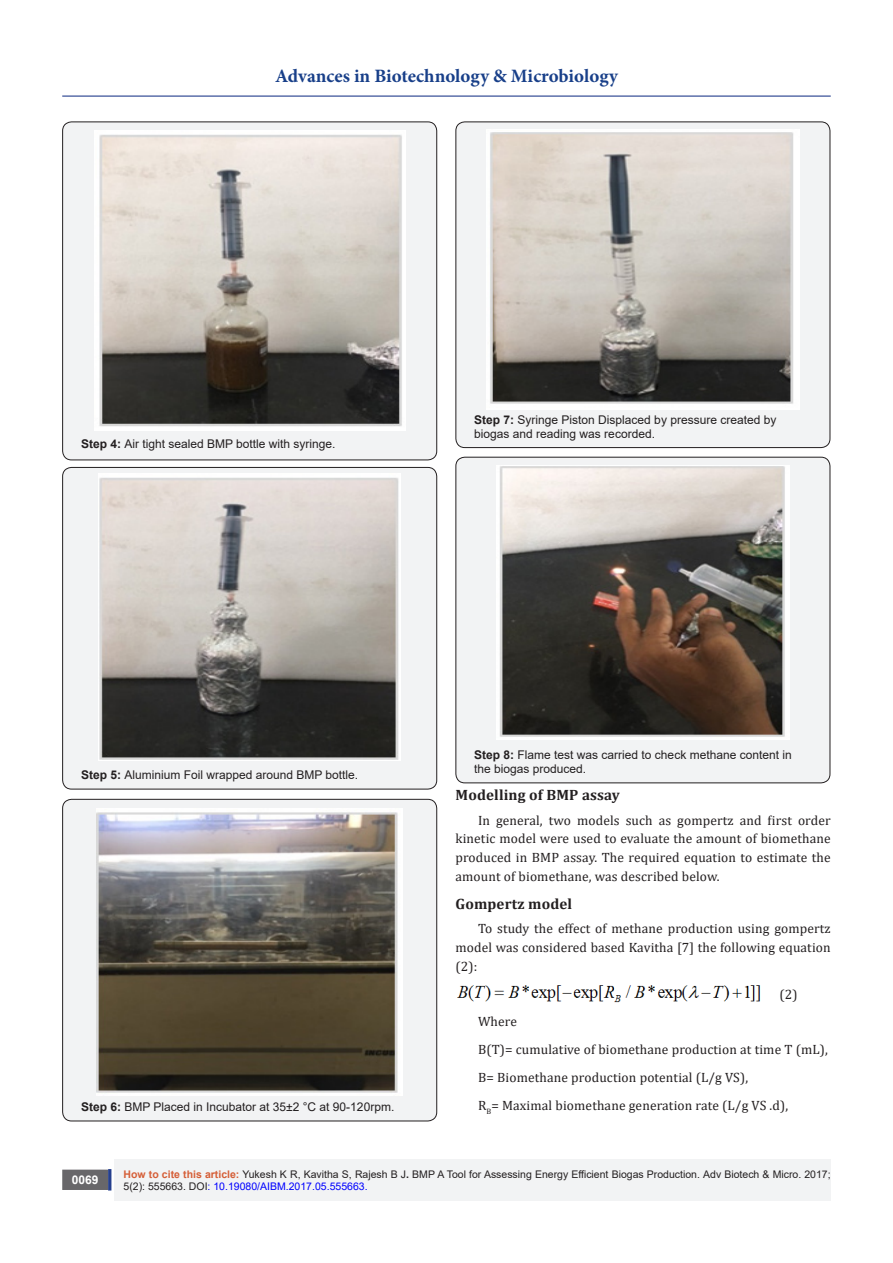
<style>
.page{position:relative;width:893px;height:1263px;background:#fff}
.page>*{position:absolute;margin:0;border:0;box-sizing:border-box;transform-origin:0 0}
.t1{font:700 18.9px "Minion Pro";color:#183f89}
.t2{font:700 15px "Cambria";letter-spacing:.01em;color:#231f20}
.t3{font:13.5px/18.8px "Cambria";letter-spacing:.01em;color:#231f20;text-align:justify}
.t4{font:12px/14.4px "Arial";color:#231f20}
.t5{font:700 12px "Arial";color:#fff}
.t6{font:10.5px/12.6px "Arial";color:#231f20}
.s1{font-weight:700}
.s2{font-weight:700;color:#d55e37}
.s3{color:#00f}
</style>
<div class="page">
<div style="left:115px;top:1160px;width:716px;height:41px;background:#f2f3f4"></div>
<div style="left:63px;top:1170px;width:44px;height:19px;background:#68676a"></div>
<div style="left:62px;top:1169px;width:46px;height:21px;border:2px solid #68676a"></div>
<div style="left:108px;top:1169px;width:3px;height:21px;background:#253f8e;border:2px solid #253f8e"></div>
<hr style="left:62px;top:96px;width:769px;height:1px;background:#253f8e">
<div style="left:63px;top:122px;width:374px;height:338px;background:#f2f3f4;border-radius:9px"></div>
<div style="left:62px;top:122px;width:375px;height:338px;border:1px solid #231f20;border-radius:9px"></div>
<img style="left:94px;top:131px;width:311px;height:299px">
<div style="left:63px;top:467px;width:374px;height:322px;background:#f2f3f4;border-radius:9px"></div>
<div style="left:62px;top:467px;width:375px;height:322px;border:1px solid #231f20;border-radius:9px"></div>
<img style="left:99px;top:473px;width:301px;height:288px">
<div style="left:63px;top:799px;width:374px;height:322px;background:#f2f3f4;border-radius:9px"></div>
<div style="left:62px;top:799px;width:375px;height:322px;border:1px solid #231f20;border-radius:9px"></div>
<img style="left:96px;top:808px;width:307px;height:287px">
<div style="left:456px;top:122px;width:374px;height:326px;background:#f2f3f4;border-radius:9px"></div>
<div style="left:455px;top:122px;width:375px;height:326px;border:1px solid #231f20;border-radius:9px"></div>
<img style="left:487px;top:129px;width:312px;height:280px">
<div style="left:456px;top:457px;width:374px;height:326px;background:#f2f3f4;border-radius:9px"></div>
<div style="left:455px;top:457px;width:375px;height:326px;border:1px solid #231f20;border-radius:9px"></div>
<img style="left:496px;top:465px;width:293px;height:274px">
<img style="left:457px;top:985px;width:304px;height:18px">
<h1 class="t1" style="left:275px;top:63px;width:344px">Advances in Biotechnology &amp; Microbiology</h1>
<p class="t4" style="left:81px;top:436px;width:256px"><span class="s1">Step 4:</span> Air tight sealed BMP bottle with syringe.</p>
<p class="t4" style="left:474px;top:412px;width:304px"><span class="s1">Step 7:</span> Syringe Piston Displaced by pressure created by biogas and reading was recorded.</p>
<p class="t4" style="left:81px;top:767px;width:279px"><span class="s1">Step 5:</span> Aluminium Foil wrapped around BMP bottle.</p>
<p class="t4" style="left:81px;top:1099px;width:315px"><span class="s1">Step 6:</span> BMP Placed in Incubator at 35±2 °C at 90-120rpm.</p>
<p class="t4" style="left:474px;top:747px;width:319px"><span class="s1">Step 8:</span> Flame test was carried to check methane content in the biogas produced.</p>
<p class="t2" style="left:455px;top:784px;width:166px">Modelling of BMP assay</p>
<p class="t3" style="left:455px;top:810px;width:377px;text-indent:22px">In general, two models such as gompertz and first order kinetic model were used to evaluate the amount of biomethane produced in BMP assay. The required equation to estimate the amount of biomethane, was described below.</p>
<p class="t2" style="left:455px;top:893px;width:118px">Gompertz model</p>
<p class="t3" style="left:455px;top:919px;width:377px;text-indent:22px">To study the effect of methane production using gompertz model was considered based Kavitha [7] the following equation (2):</p>
<p class="t3" style="left:779px;top:984px;width:20px">(2)</p>
<p class="t3" style="left:478px;top:1012px;width:40px">Where</p>
<p class="t3" style="left:478px;top:1040px;width:351px">B(T)= cumulative of biomethane production at time T (mL),</p>
<p class="t3" style="left:478px;top:1068px;width:272px">B= Biomethane production potential (L/g VS),</p>
<p class="t3" style="left:478px;top:1095px;width:312px">R<sub>B</sub>= Maximal biomethane generation rate (L/g VS .d),</p>
<p class="t5" style="left:72px;top:1171px;width:28px">0069</p>
<p class="t6" style="left:124px;top:1168px;width:709px"><span class="s2">How to cite this article:</span> Yukesh K R, Kavitha S, Rajesh B J<span class="s1">.</span> BMP A Tool for Assessing Energy Efficient Biogas Production. Adv Biotech &amp; Micro. 2017;<br>5(2): 555663. DOI<span class="s3">: 10.19080/AIBM.2017.05.555663.</span></p>
</div>
